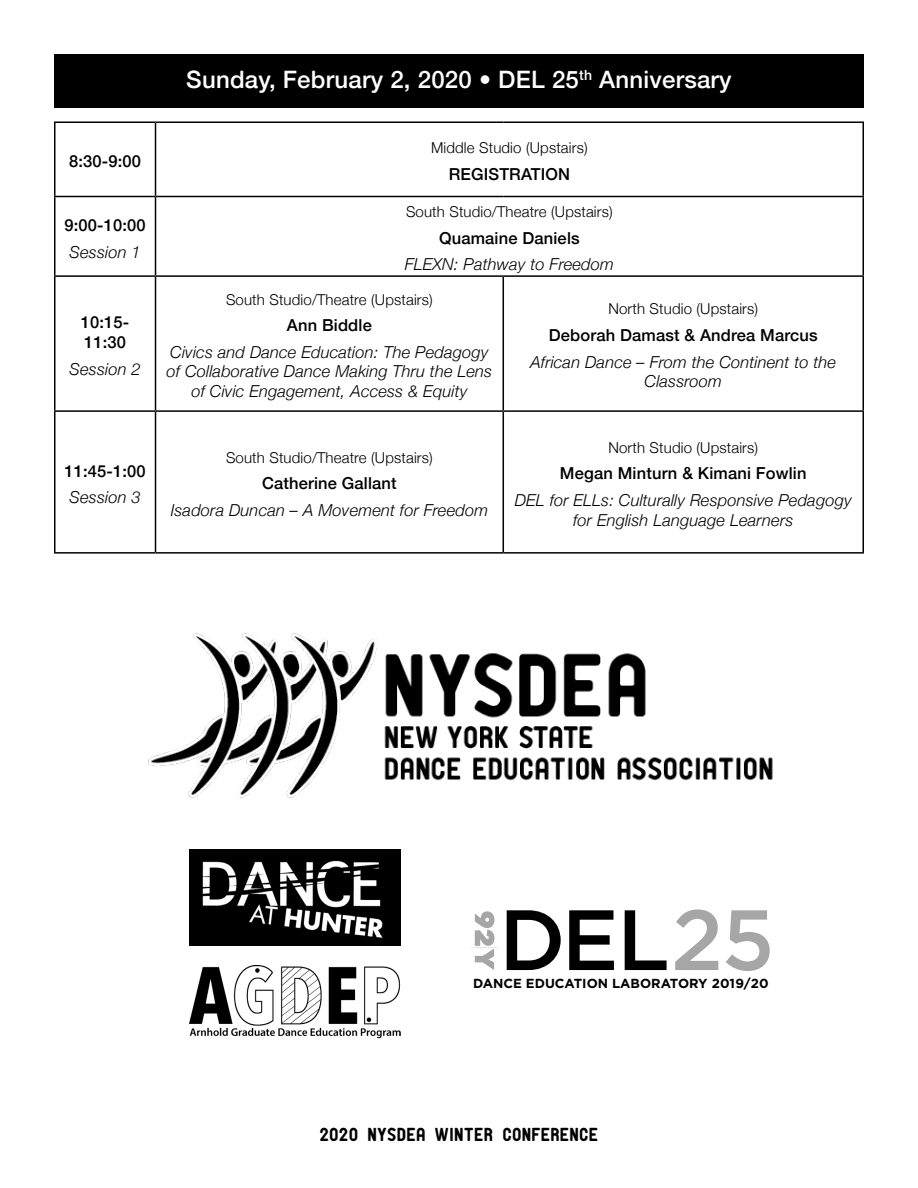
<style>
.page{position:relative;width:918px;height:1188px;background:#fff}
.page>*{position:absolute;margin:0;border:0;box-sizing:border-box;transform-origin:0 0}
.t1{font:500 85.35px "Gotham";letter-spacing:-.02em;color:#000}
.Schedule{font:500 24px "Helvetica Neue";letter-spacing:.01em;color:#fff}
.t2{font:18px "PTF NORDIC Round";letter-spacing:.01em;color:#000}
.Schedule_Italic{font:italic 300 16.5px/19.8px "Helvetica Neue";letter-spacing:.01em;color:#000;text-align:center}
.Schedule-2{font:500 16.5px/19.8px "Helvetica Neue";letter-spacing:.01em;color:#000}
.Schedule-3{font:300 15px "Helvetica Neue";letter-spacing:.01em;color:#000}
.Schedule_Location{font:300 15px "Helvetica Neue";letter-spacing:.01em;color:#000}
.t3{font:700 13.05px "Gotham";color:#000}
.s1{color:#a6a6a6}
</style>
<div class="page">
<hr style="left:54px;top:122px;width:102px;height:1px;background:#000">
<hr style="left:54px;top:123px;width:2px;height:73px;background:#000">
<hr style="left:156px;top:122px;width:347px;height:1px;background:#000">
<hr style="left:155px;top:123px;width:1px;height:73px;background:#000">
<hr style="left:503px;top:122px;width:361px;height:1px;background:#000">
<hr style="left:862px;top:123px;width:2px;height:73px;background:#000">
<hr style="left:54px;top:196px;width:102px;height:1px;background:#000">
<hr style="left:54px;top:197px;width:2px;height:78px;background:#000">
<hr style="left:156px;top:196px;width:347px;height:1px;background:#000">
<hr style="left:155px;top:197px;width:1px;height:78px;background:#000">
<hr style="left:503px;top:196px;width:361px;height:1px;background:#000">
<hr style="left:862px;top:197px;width:2px;height:78px;background:#000">
<hr style="left:54px;top:275px;width:102px;height:2px;background:#000">
<hr style="left:54px;top:277px;width:2px;height:133px;background:#000">
<hr style="left:156px;top:275px;width:347px;height:2px;background:#000">
<hr style="left:155px;top:277px;width:1px;height:133px;background:#000">
<hr style="left:503px;top:275px;width:361px;height:2px;background:#000">
<hr style="left:503px;top:277px;width:1px;height:133px;background:#000">
<hr style="left:862px;top:277px;width:2px;height:133px;background:#000">
<hr style="left:54px;top:410px;width:102px;height:2px;background:#000">
<hr style="left:54px;top:412px;width:2px;height:140px;background:#000">
<hr style="left:156px;top:410px;width:347px;height:2px;background:#000">
<hr style="left:155px;top:412px;width:1px;height:140px;background:#000">
<hr style="left:503px;top:410px;width:361px;height:2px;background:#000">
<hr style="left:503px;top:412px;width:1px;height:140px;background:#000">
<hr style="left:862px;top:412px;width:2px;height:140px;background:#000">
<hr style="left:54px;top:552px;width:102px;height:2px;background:#000">
<hr style="left:156px;top:552px;width:347px;height:2px;background:#000">
<hr style="left:503px;top:552px;width:361px;height:2px;background:#000">
<div style="left:54px;top:54px;width:810px;height:54px;background:#000"></div>
<img style="left:148px;top:633px;width:625px;height:165px">
<svg style="left:471px;top:911px;width:27px;height:59px"></svg>
<img style="left:189px;top:965px;width:211px;height:74px">
<img style="left:189px;top:849px;width:211px;height:96px">
<p class="Schedule-2" style="left:69px;top:150px;width:73px">8:30-9:00</p>
<p class="Schedule-2" style="left:64px;top:214px;width:83px">9:00-10:00</p>
<p class="Schedule_Italic" style="left:70px;top:241px;width:72px">Session 1</p>
<p class="Schedule-2" style="left:81px;top:311px;width:50px">10:15-<br>11:30</p>
<p class="Schedule_Italic" style="left:70px;top:358px;width:72px">Session 2</p>
<p class="Schedule-2" style="left:64px;top:460px;width:83px">11:45-1:00</p>
<p class="Schedule_Italic" style="left:70px;top:486px;width:72px">Session 3</p>
<p class="Schedule" style="left:186px;top:60px;width:547px">Sunday, February 2, 2020 • DEL 25<sup>th</sup> Anniversary</p>
<p class="Schedule_Location" style="left:431px;top:136px;width:158px">Middle Studio (Upstairs)</p>
<p class="Schedule-2" style="left:449px;top:163px;width:123px">REGISTRATION</p>
<p class="Schedule-3" style="left:406px;top:200px;width:208px">South Studio/Theatre (Upstairs)</p>
<p class="Schedule-2" style="left:439px;top:226px;width:142px">Quamaine Daniels</p>
<p class="Schedule_Italic" style="left:405px;top:253px;width:211px">FLEXN: Pathway to Freedom</p>
<p class="Schedule-3" style="left:226px;top:287px;width:208px">South Studio/Theatre (Upstairs)</p>
<p class="Schedule-2" style="left:287px;top:314px;width:86px">Ann Biddle</p>
<p class="Schedule_Italic" style="left:167px;top:341px;width:327px">Civics and Dance Education: The Pedagogy of Collaborative Dance Making Thru the Lens of Civic Engagement, Access &amp; Equity</p>
<p class="Schedule-3" style="left:226px;top:445px;width:208px">South Studio/Theatre (Upstairs)</p>
<p class="Schedule-2" style="left:262px;top:472px;width:136px">Catherine Gallant</p>
<p class="Schedule_Italic" style="left:171px;top:499px;width:319px">Isadora Duncan – A Movement for Freedom</p>
<p class="Schedule_Location" style="left:608px;top:297px;width:151px">North Studio (Upstairs)</p>
<p class="Schedule-2" style="left:549px;top:324px;width:270px">Deborah Damast &amp; Andrea Marcus</p>
<p class="Schedule_Italic" style="left:530px;top:351px;width:307px">African Dance – From the Continent to the<br>Classroom</p>
<p class="Schedule_Location" style="left:608px;top:435px;width:151px">North Studio (Upstairs)</p>
<p class="Schedule-2" style="left:560px;top:462px;width:248px">Megan Minturn &amp; Kimani Fowlin</p>
<p class="Schedule_Italic" style="left:515px;top:489px;width:338px">DEL for ELLs: Culturally Responsive Pedagogy for English Language Learners</p>
<p class="t1" style="left:499px;top:884px;width:277px">DEL<span class="s1">25</span></p>
<p class="t3" style="left:473px;top:975px;width:297px">DANCE EDUCATION LABORATORY 2019/20</p>
<p class="t2" style="left:320px;top:1127px;width:280px">2020 NYSDEA WINTER CONFERENCE</p>
</div>
